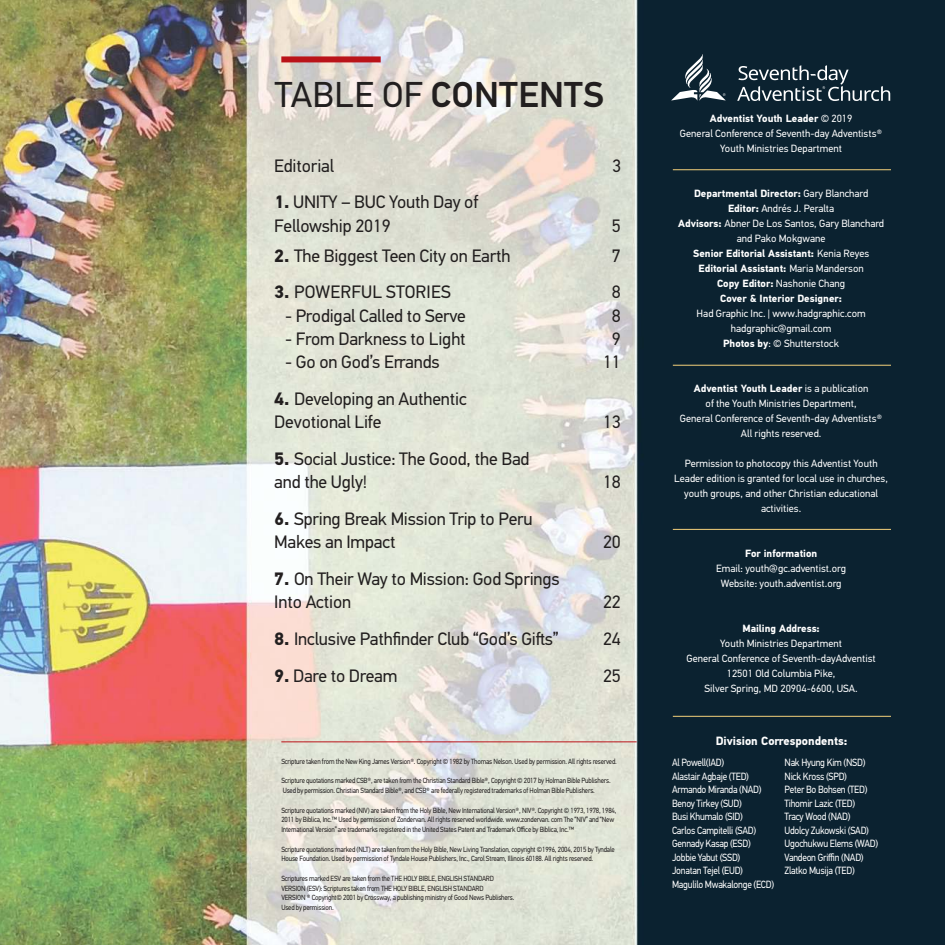
<style>
.page{position:relative;width:945px;height:945px;background:#fff}
.page>*{position:absolute;margin:0;border:0;box-sizing:border-box;transform-origin:0 0}
.t1{font:500 36px "PF Din Text Pro";letter-spacing:.01em;color:#221f1f}
.t2{font:18px/23.2px "PF Din Text Pro";letter-spacing:-.01em;color:#221f1f}
.t3{font:18px "PF Din Text Pro";letter-spacing:.01em;color:#221f1f}
.t4{font:700 12px "PF Din Text Pro";color:#fff}
.t5{font:10.5px/15px "PF Din Text Pro";color:#fff;text-align:center}
.t6{font:10.5px/13.5px "PF Din Text Pro";letter-spacing:-.025em;color:#fff;scale:.9 1}
.t7{font:700 10.5px/15px "PF Din Text Pro";color:#fff;text-align:center}
.t8{font:7.5px/9.8px "PF Din Text Pro";letter-spacing:-.025em;color:#221f1f;scale:.9 1}
.s1{font-weight:400}
.s2{font-weight:700}
</style>
<div class="page">
<img style="left:0;top:0;width:945px;height:945px">
<hr style="left:673px;top:365px;width:218px;height:1px;background:#f5d17b">
<hr style="left:673px;top:169px;width:218px;height:1px;background:#f5d17b">
<hr style="left:673px;top:529px;width:218px;height:1px;background:#f5d17b">
<hr style="left:673px;top:716px;width:218px;height:1px;background:#f5d17b">
<hr style="left:281px;top:742px;width:356px;height:1px;background:#ba1319">
<div style="left:281px;top:56px;width:100px;height:6px;background:#ba1319"></div>
<svg style="left:671px;top:54px;width:55px;height:47px"></svg>
<svg style="left:737px;top:65px;width:153px;height:36px;background:#3a4c58"></svg>
<h1 class="t1" style="left:275px;top:80px;width:331px"><span class="s1">TABLE OF</span> CONTENTS</h1>
<h2 class="t2" style="left:274px;top:155px;width:61px">Editorial</h2>
<h2 class="t2" style="left:612px;top:155px;width:10px">3</h2>
<h2 class="t2" style="left:274px;top:192px;width:206px"><span class="s2">1.</span> UNITY – BUC Youth Day of<br>Fellowship 2019</h2>
<h2 class="t2" style="left:612px;top:215px;width:10px">5</h2>
<h2 class="t2" style="left:274px;top:245px;width:238px"><span class="s2">2.</span> The Biggest Teen City on Earth</h2>
<h2 class="t2" style="left:612px;top:245px;width:10px">7</h2>
<h2 class="t3" style="left:274px;top:285px;width:178px"><span class="s2">3.</span> POWERFUL STORIES</h2>
<h2 class="t2" style="left:612px;top:282px;width:10px">8</h2>
<h2 class="t2" style="left:285px;top:305px;width:182px">- Prodigal Called to Serve</h2>
<h2 class="t2" style="left:612px;top:305px;width:10px">8</h2>
<h2 class="t2" style="left:285px;top:328px;width:182px">- From Darkness to Light</h2>
<h2 class="t2" style="left:612px;top:328px;width:10px">9</h2>
<h2 class="t2" style="left:285px;top:352px;width:156px">- Go on God’s Errands</h2>
<h2 class="t2" style="left:603px;top:352px;width:19px">11</h2>
<h2 class="t2" style="left:274px;top:388px;width:194px"><span class="s2">4.</span> Developing an Authentic<br>Devotional Life</h2>
<h2 class="t2" style="left:603px;top:412px;width:19px">13</h2>
<h2 class="t2" style="left:274px;top:448px;width:257px"><span class="s2">5.</span> Social Justice: The Good, the Bad and the Ugly!</h2>
<h2 class="t2" style="left:274px;top:508px;width:260px"><span class="s2">6.</span> Spring Break Mission Trip to Peru<br>Makes an Impact</h2>
<h2 class="t2" style="left:274px;top:568px;width:287px"><span class="s2">7.</span> On Their Way to Mission: God Springs<br>Into Action</h2>
<h2 class="t2" style="left:603px;top:472px;width:19px">18</h2>
<h2 class="t2" style="left:603px;top:532px;width:19px">20</h2>
<h2 class="t2" style="left:603px;top:592px;width:19px">22</h2>
<h2 class="t2" style="left:274px;top:628px;width:286px"><span class="s2">8.</span> Inclusive Pathfinder Club “God’s Gifts”</h2>
<h2 class="t2" style="left:603px;top:628px;width:19px">24</h2>
<h2 class="t2" style="left:274px;top:665px;width:125px"><span class="s2">9.</span> Dare to Dream</h2>
<h2 class="t2" style="left:603px;top:665px;width:19px">25</h2>
<p class="t8" style="left:281px;top:757px;width:374px">Scripture taken from the New King James Version®. Copyright © 1982 by Thomas Nelson. Used by permission. All rights reserved.</p>
<p class="t8" style="left:281px;top:776px;width:367px">Scripture quotations marked CSB®, are taken from the Christian Standard Bible®, Copyright © 2017 by Holman Bible Publishers.<br>Used by permission. Christian Standard Bible®, and CSB® are federally registered trademarks of Holman Bible Publishers.</p>
<p class="t8" style="left:281px;top:806px;width:374px">Scripture quotations marked (NIV) are taken from the Holy Bible, New International Version®, NIV®. Copyright © 1973, 1978, 1984,<br>2011 by Biblica, Inc.™ Used by permission of Zondervan. All rights reserved worldwide. www.zondervan. com The “NIV” and “New<br>International Version” are trademarks registered in the United States Patent and Trademark Office by Biblica, Inc.™</p>
<p class="t8" style="left:281px;top:845px;width:372px">Scripture quotations marked (NLT) are taken from the Holy Bible, New Living Translation, copyright ©1996, 2004, 2015 by Tyndale<br>House Foundation. Used by permission of Tyndale House Publishers, Inc., Carol Stream, Illinois 60188. All rights reserved.</p>
<p class="t8" style="left:281px;top:874px;width:261px">Scriptures marked ESV are taken from the THE HOLY BIBLE, ENGLISH STANDARD VERSION (ESV): Scriptures taken from THE HOLY BIBLE, ENGLISH STANDARD<br>VERSION ® Copyright© 2001 by Crossway, a publishing ministry of Good News Publishers.<br>Used by permission.</p>
<h3 class="t5" style="left:680px;top:111px;width:204px"><span class="s2">Adventist Youth Leader</span> © 2019<br>General Conference of Seventh-day Adventists®<br>Youth Ministries Department</h3>
<p class="t7" style="left:678px;top:186px;width:208px">Departmental Director: <span class="s1">Gary Blanchard </span>Editor: <span class="s1">Andrés J. Peralta<br></span>Advisors: <span class="s1">Abner De Los Santos, Gary Blanchard and Pako Mokgwane<br></span>Senior Editorial Assistant: <span class="s1">Kenia Reyes </span>Editorial Assistant: <span class="s1">Maria Manderson<br></span>Copy Editor: <span class="s1">Nashonie Chang<br></span>Cover &amp; Interior Designer:</p>
<h3 class="t5" style="left:697px;top:306px;width:171px">Had Graphic Inc. | www.hadgraphic.com hadgraphic@gmail.com<br><span class="s2">Photos by</span>: © Shutterstock</h3>
<h3 class="t5" style="left:680px;top:381px;width:204px"><span class="s2">Adventist Youth Leader</span> is a publication<br>of the Youth Ministries Department,<br>General Conference of Seventh-day Adventists® All rights reserved.</h3>
<h3 class="t5" style="left:674px;top:456px;width:215px">Permission to photocopy this Adventist Youth Leader edition is granted for local use in churches, youth groups, and other Christian educational activities.</h3>
<h3 class="t7" style="left:745px;top:546px;width:74px">For information</h3>
<h3 class="t5" style="left:716px;top:561px;width:131px">Email: youth@gc.adventist.org<br>Website: youth.adventist.org</h3>
<h3 class="t7" style="left:743px;top:621px;width:79px">Mailing Address:</h3>
<h3 class="t5" style="left:686px;top:636px;width:191px">Youth Ministries Department<br>General Conference of Seventh-dayAdventist 12501 Old Columbia Pike,<br>Silver Spring, MD 20904-6600, USA.</h3>
<h3 class="t4" style="left:716px;top:736px;width:133px">Division Correspondents:</h3>
<h3 class="t6" style="left:672px;top:756px;width:115px">Al Powell(IAD)<br>Alastair Agbaje (TED)<br>Armando Miranda (NAD)<br>Benoy Tirkey (SUD)<br>Busi Khumalo (SID)<br>Carlos Campitelli (SAD)<br>Gennady Kasap (ESD)<br>Jobbie Yabut (SSD)<br>Jonatan Tejel (EUD)<br>Magulilo Mwakalonge (ECD)</h3>
<h3 class="t6" style="left:785px;top:756px;width:105px">Nak Hyung Kim (NSD)<br>Nick Kross (SPD)<br>Peter Bo Bohsen (TED)<br>Tihomir Lazic (TED)<br>Tracy Wood (NAD)<br>Udolcy Zukowski (SAD)<br>Ugochukwu Elems (WAD)<br>Vandeon Griffin (NAD)<br>Zlatko Musija (TED)</h3>
</div>
